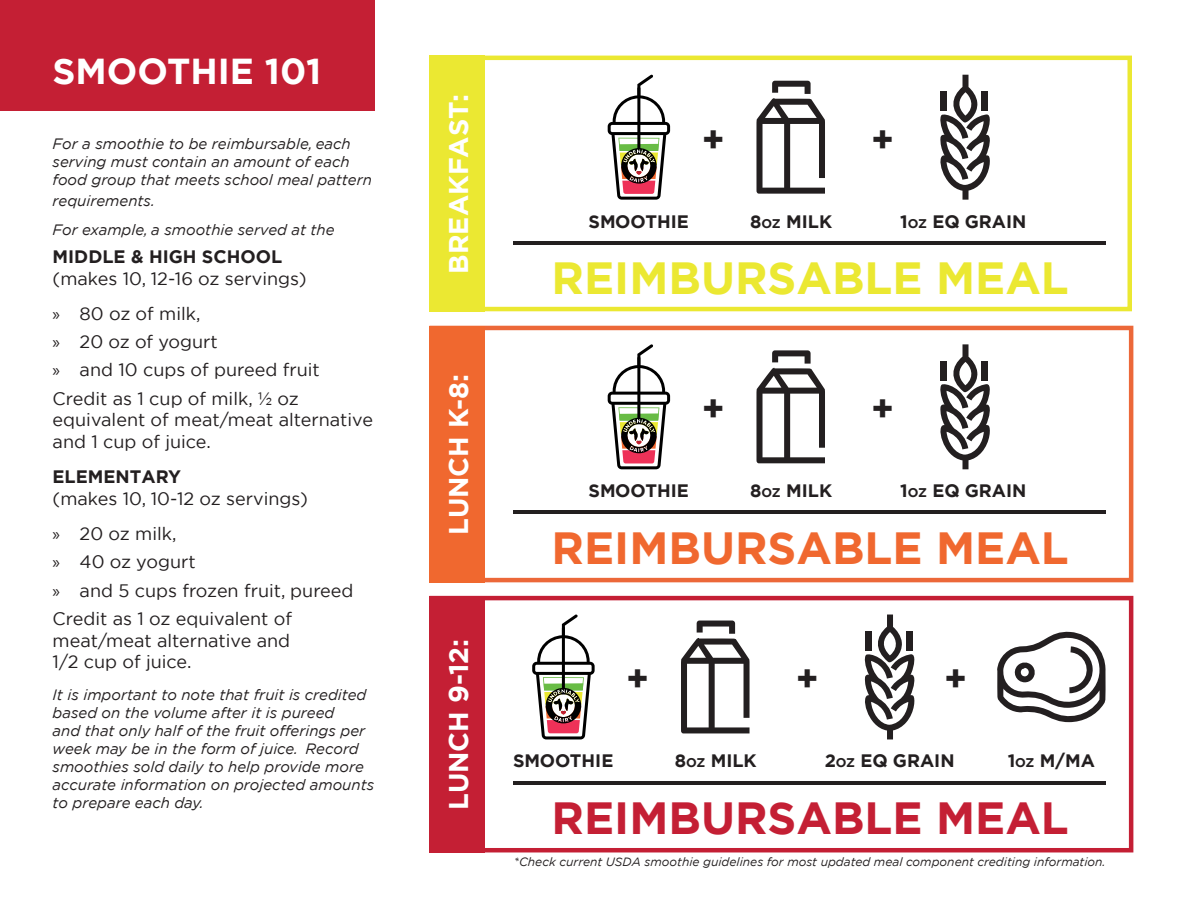
<style>
.page{position:relative;width:1189px;height:922px;background:#fff}
.page>*{position:absolute;margin:0;border:0;box-sizing:border-box;transform-origin:0 0}
.t1{font:700 45px "Gotham";color:#c41f34}
.t2{font:700 45px "Gotham";color:#f0682f}
.t3{font:700 45px "Gotham";color:#ebe832}
.t4{font:700 36px "Gotham";color:#fff}
.t5{font:700 36px "Gotham";color:#231f20}
.t6{font:700 27px "Gotham";color:#fff}
.t7{font:18px/21.6px "Gotham";color:#231f20}
.t8{font:700 18px "Gotham";color:#231f20}
.t9{font:italic 15px/18px "Gotham";color:#231f20}
.t10{font:italic 12px "Gotham";color:#231f20}
.s1{font-weight:700}
.s2{font-family:"Myriad Pro"}
.s3{font-size:12.6px}
</style>
<div class="page">
<div style="left:429px;top:596px;width:704px;height:256px;border:4px solid #c41f34"></div>
<div style="left:429px;top:56px;width:702px;height:255px;border:4px solid #ebe832"></div>
<div style="left:0;top:0;width:375px;height:111px;background:#c41f34"></div>
<div style="left:429px;top:326px;width:704px;height:256px;border:4px solid #ec6839"></div>
<div style="left:429px;top:56px;width:56px;height:256px;background:#ebe832"></div>
<div style="left:429px;top:326px;width:56px;height:256px;background:#f0682f"></div>
<div style="left:429px;top:596px;width:56px;height:256px;background:#c41f34"></div>
<svg style="left:864px;top:614px;width:51px;height:125px"></svg>
<div style="left:906px;top:631px;width:6px;height:19px;background:#231f20"></div>
<div style="left:865px;top:631px;width:6px;height:19px;background:#231f20"></div>
<svg style="left:681px;top:620px;width:68px;height:113px"></svg>
<svg style="left:997px;top:631px;width:109px;height:91px"></svg>
<svg style="left:532px;top:614px;width:62px;height:125px"></svg>
<hr style="left:513px;top:781px;width:592px;height:3px;background:#231f20">
<svg style="left:940px;top:344px;width:50px;height:125px"></svg>
<div style="left:981px;top:361px;width:6px;height:19px;background:#231f20"></div>
<div style="left:940px;top:361px;width:6px;height:19px;background:#231f20"></div>
<svg style="left:756px;top:350px;width:69px;height:113px"></svg>
<svg style="left:607px;top:344px;width:63px;height:125px"></svg>
<hr style="left:513px;top:511px;width:592px;height:3px;background:#231f20">
<svg style="left:940px;top:75px;width:50px;height:125px"></svg>
<div style="left:981px;top:91px;width:6px;height:20px;background:#231f20"></div>
<div style="left:940px;top:91px;width:6px;height:20px;background:#231f20"></div>
<svg style="left:756px;top:81px;width:69px;height:113px"></svg>
<svg style="left:607px;top:74px;width:63px;height:126px"></svg>
<hr style="left:513px;top:241px;width:592px;height:3px;background:#231f20">
<p class="t4" style="left:53px;top:48px;width:270px">SMOOTHIE 101</p>
<p class="t9" style="left:53px;top:134px;width:321px">For a smoothie to be reimbursable, each serving must contain an amount of each food group that meets school meal pattern</p>
<p class="t9" style="left:53px;top:192px;width:104px">requirements.</p>
<p class="t9" style="left:53px;top:220px;width:283px">For example, a smoothie served at the</p>
<p class="t7" style="left:53px;top:245px;width:255px"><span class="s1">MIDDLE &amp; HIGH SCHOOL </span>(makes 10, 12-16 oz servings)</p>
<p class="t7" style="left:53px;top:302px;width:149px"><span class="s2">»</span> 80 oz of milk,</p>
<p class="t7" style="left:53px;top:330px;width:167px"><span class="s2">»</span> 20 oz of yogurt</p>
<p class="t7" style="left:53px;top:359px;width:269px"><span class="s2">»</span> and 10 cups of pureed fruit</p>
<p class="t7" style="left:53px;top:387px;width:322px">Credit as 1 cup of milk, ½ oz equivalent of meat/meat alternative and 1 cup of juice.</p>
<p class="t7" style="left:53px;top:465px;width:257px"><span class="s1">ELEMENTARY<br></span>(makes 10, 10-12 oz servings)</p>
<p class="t7" style="left:53px;top:522px;width:125px"><span class="s2">»</span> 20 oz milk,</p>
<p class="t7" style="left:53px;top:550px;width:144px"><span class="s2">»</span> 40 oz yogurt</p>
<p class="t7" style="left:53px;top:579px;width:302px"><span class="s2">»</span> and 5 cups frozen fruit, pureed</p>
<p class="t7" style="left:53px;top:607px;width:241px;text-align:justify">Credit as 1 oz equivalent of meat/meat alternative and 1/2 cup of juice.</p>
<p class="t9" style="left:53px;top:685px;width:323px">It is important to note that fruit is credited based on the volume after it is pureed<br>and that only half of the fruit offerings per week may be in the form of juice. Record smoothies sold daily to help provide more accurate information on projected amounts to prepare each day.</p>
<p class="t6" style="left:440px;top:273px;width:181px;rotate:-90deg">BREAKFAST:</p>
<p class="t6" style="left:440px;top:534px;width:162px;rotate:-90deg">LUNCH K-8:</p>
<p class="t6" style="left:440px;top:809px;width:172px;rotate:-90deg">LUNCH 9-12:</p>
<p class="t5" style="left:701px;top:115px;width:25px">+</p>
<p class="t5" style="left:871px;top:115px;width:25px">+</p>
<p class="t8" style="left:750px;top:209px;width:83px">8<span class="s3">OZ</span> MILK</p>
<p class="t8" style="left:899px;top:209px;width:128px">1<span class="s3">OZ</span> EQ GRAIN</p>
<p class="t3" style="left:551px;top:248px;width:518px">REIMBURSABLE MEAL</p>
<p class="t8" style="left:588px;top:209px;width:102px">SMOOTHIE</p>
<p class="t5" style="left:701px;top:384px;width:25px">+</p>
<p class="t5" style="left:871px;top:384px;width:25px">+</p>
<p class="t8" style="left:750px;top:479px;width:83px">8<span class="s3">OZ</span> MILK</p>
<p class="t8" style="left:899px;top:479px;width:128px">1<span class="s3">OZ</span> EQ GRAIN</p>
<p class="t2" style="left:551px;top:518px;width:518px">REIMBURSABLE MEAL</p>
<p class="t8" style="left:588px;top:479px;width:102px">SMOOTHIE</p>
<p class="t5" style="left:626px;top:654px;width:25px">+</p>
<p class="t5" style="left:795px;top:654px;width:25px">+</p>
<p class="t5" style="left:944px;top:654px;width:25px">+</p>
<p class="t8" style="left:674px;top:749px;width:83px">8<span class="s3">OZ</span> MILK</p>
<p class="t8" style="left:824px;top:749px;width:131px">2<span class="s3">OZ</span> EQ GRAIN</p>
<p class="t8" style="left:1007px;top:749px;width:89px">1<span class="s3">OZ</span> M/MA</p>
<p class="t1" style="left:551px;top:788px;width:518px">REIMBURSABLE MEAL</p>
<p class="t8" style="left:513px;top:749px;width:102px">SMOOTHIE</p>
<p class="t10" style="left:514px;top:854px;width:593px">*Check current USDA smoothie guidelines for most updated meal component crediting information.</p>
</div>
